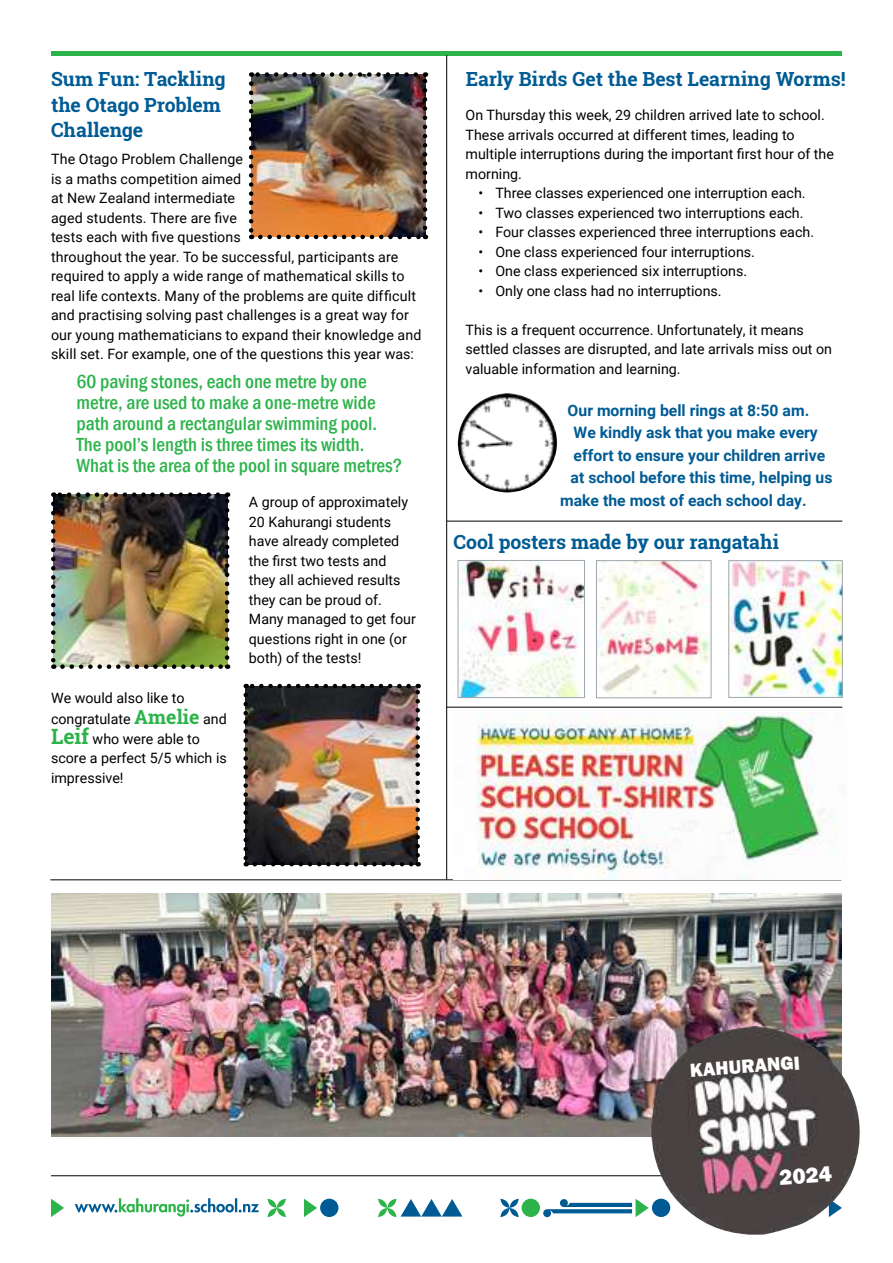
<style>
.page{position:relative;width:893px;height:1263px;background:#fff}
.page>*{position:absolute;margin:0;border:0;box-sizing:border-box;transform-origin:0 0}
.t1{font:800 22.5px "Franklin Gothic";color:#fff}
.t2{font:500 condensed 19.5px/21px "Franklin Gothic";color:#2cb34a}
.t3{font:700 19.5px/25.5px "Roboto Slab";letter-spacing:-.005em;color:#005b94}
.t4{font:800 19.5px "Franklin Gothic";color:#fff}
.t5{font:700 15.75px "Roboto";color:#005b94}
.t6{font:14.25px/19.5px "Roboto";color:#000}
.s1{font-family:"Roboto Slab";font-weight:700;font-size:19.5px;color:#2cb34a}
.s2{font-family:"Roboto Slab";font-weight:700;font-size:21px;color:#2cb34a}
</style>
<div class="page">
<svg style="left:304px;top:1199px;width:13px;height:18px"></svg>
<svg style="left:51px;top:1199px;width:13px;height:18px"></svg>
<svg style="left:267px;top:1199px;width:19px;height:18px"></svg>
<svg style="left:500px;top:1199px;width:19px;height:18px"></svg>
<div style="left:320px;top:1199px;width:18px;height:18px;background:#005b94;border-radius:50%"></div>
<div style="left:522px;top:1199px;width:18px;height:18px;background:#2cb34a;border-radius:50%"></div>
<svg style="left:543px;top:1199px;width:106px;height:18px"></svg>
<svg style="left:378px;top:1199px;width:84px;height:18px"></svg>
<svg style="left:75px;top:1198px;width:184px;height:18px"></svg>
<hr style="left:51px;top:1175px;width:791px;height:1px;background:#000">
<hr style="left:51px;top:51px;width:791px;height:4px;background:#2cb34a">
<hr style="left:50px;top:879px;width:791px;height:1px;background:#000">
<img style="left:51px;top:893px;width:791px;height:244px">
<img style="left:651px;top:1026px;width:209px;height:208px">
<hr style="left:446px;top:55px;width:1px;height:825px;background:#000">
<img style="left:251px;top:75px;width:174px;height:162px">
<svg style="left:249px;top:84px;width:4px;height:155px"></svg>
<svg style="left:260px;top:235px;width:166px;height:4px"></svg>
<svg style="left:423px;top:72px;width:4px;height:156px"></svg>
<svg style="left:251px;top:72px;width:165px;height:5px"></svg>
<img style="left:53px;top:495px;width:174px;height:172px">
<svg style="left:51px;top:504px;width:5px;height:165px"></svg>
<svg style="left:62px;top:664px;width:166px;height:5px"></svg>
<svg style="left:225px;top:492px;width:4px;height:166px"></svg>
<svg style="left:53px;top:492px;width:165px;height:5px"></svg>
<img style="left:475px;top:712px;width:362px;height:167px">
<img style="left:458px;top:393px;width:99px;height:99px;border-radius:50px">
<hr style="left:447px;top:521px;width:395px;height:1px;background:#000">
<hr style="left:447px;top:707px;width:395px;height:1px;background:#000">
<img style="left:460px;top:562px;width:123px;height:134px">
<div style="left:458px;top:560px;width:127px;height:138px;border:1px solid #9da7ad"></div>
<img style="left:598px;top:562px;width:111px;height:134px">
<div style="left:596px;top:560px;width:115px;height:138px;border:1px solid #9da7ad"></div>
<img style="left:731px;top:562px;width:109px;height:134px">
<div style="left:729px;top:560px;width:113px;height:138px;border:1px solid #9da7ad"></div>
<img style="left:246px;top:686px;width:172px;height:178px">
<svg style="left:243px;top:695px;width:5px;height:171px"></svg>
<svg style="left:255px;top:862px;width:164px;height:4px"></svg>
<svg style="left:415px;top:684px;width:5px;height:171px"></svg>
<svg style="left:246px;top:684px;width:163px;height:4px"></svg>
<h2 class="t3" style="left:51px;top:66px;width:176px">Sum Fun: Tackling the Otago Problem<br>Challenge</h2>
<p class="t6" style="left:51px;top:149px;width:372px">The Otago Problem Challenge<br>is a maths competition aimed<br>at New Zealand intermediate<br>aged students. There are five<br>tests each with five questions<br>throughout the year. To be successful, participants are required to apply a wide range of mathematical skills to real life contexts. Many of the problems are quite difficult and practising solving past challenges is a great way for our young mathematicians to expand their knowledge and skill set. For example, one of the questions this year was:</p>
<h2 class="t2" style="left:77px;top:371px;width:327px">60 paving stones, each one metre by one metre, are used to make a one-metre wide path around a rectangular swimming pool.<br>The pool’s length is three times its width.<br>What is the area of the pool in square metres?</h2>
<p class="t6" style="left:249px;top:492px;width:168px">A group of approximately<br>20 Kahurangi students have already completed the first two tests and they all achieved results they can be proud of.<br>Many managed to get four questions right in one (or both) of the tests!</p>
<p class="t6" style="left:51px;top:687px;width:177px;line-height:21px">We would also like to congratulate <span class="s1">Amelie</span> and</p>
<p class="t6" style="left:51px;top:728px;width:177px"><span class="s2">Leif</span> who were able to score a perfect 5/5 which is impressive!</p>
<h2 class="t3" style="left:466px;top:66px;width:381px">Early Birds Get the Best Learning Worms!</h2>
<p class="t6" style="left:466px;top:105px;width:370px">On Thursday this week, 29 children arrived late to school.<br>These arrivals occurred at different times, leading to multiple interruptions during the important first hour of the morning.</p>
<p class="t6" style="left:478px;top:183px;width:329px">• Three classes experienced one interruption each.</p>
<p class="t6" style="left:478px;top:202px;width:327px">• Two classes experienced two interruptions each.</p>
<p class="t6" style="left:478px;top:222px;width:337px">• Four classes experienced three interruptions each.</p>
<p class="t6" style="left:478px;top:241px;width:278px">• One class experienced four interruptions.</p>
<p class="t6" style="left:478px;top:261px;width:270px">• One class experienced six interruptions.</p>
<p class="t6" style="left:478px;top:280px;width:245px">• Only one class had no interruptions.</p>
<p class="t6" style="left:466px;top:319px;width:368px">This is a frequent occurrence. Unfortunately, it means settled classes are disrupted, and late arrivals miss out on valuable information and learning.</p>
<p class="t5" style="left:568px;top:399px;width:243px">Our morning bell rings at 8:50 am.</p>
<p class="t5" style="left:574px;top:422px;width:246px">We kindly ask that you make every</p>
<p class="t5" style="left:574px;top:444px;width:253px">effort to ensure your children arrive</p>
<p class="t5" style="left:571px;top:467px;width:263px">at school before this time, helping us</p>
<p class="t5" style="left:560px;top:489px;width:248px">make the most of each school day.</p>
<h2 class="t3" style="left:454px;top:529px;width:327px">Cool posters made by our rangatahi</h2>
<h2 class="t4" style="left:689px;top:1057px;width:112px;rotate:-4deg">KAHURANGI</h2>
<h1 class="t1" style="left:778px;top:1163px;width:54px;rotate:-4deg">2024</h1>
</div>
